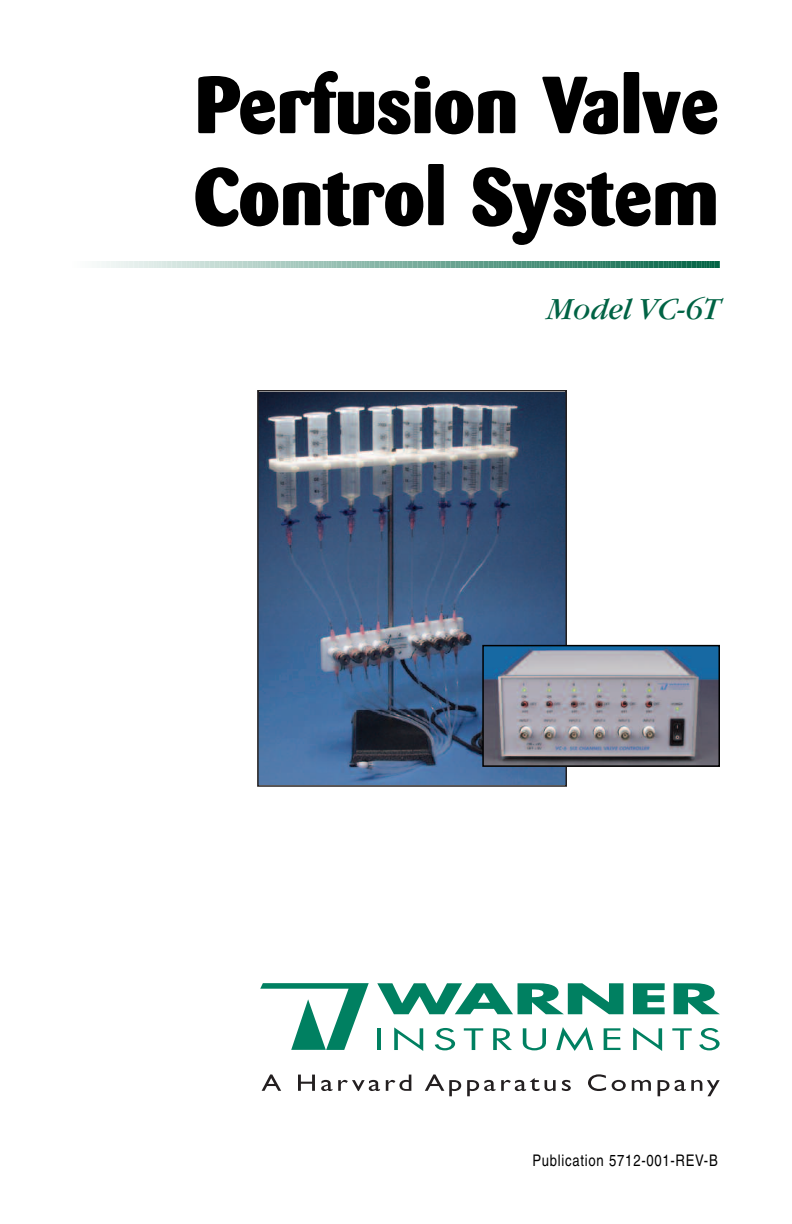
<style>
.page{position:relative;width:792px;height:1224px;background:#fff}
.page>*{position:absolute;margin:0;border:0;box-sizing:border-box;transform-origin:0 0}
.t1{font:800 80px/92px "Barmeno";color:#000}
.t2{font:italic 32px "Garamond";color:#006344}
.t3{font:condensed 16px "Helvetica";letter-spacing:.045em;color:#000}
</style>
<div class="page">
<svg style="left:260px;top:983px;width:109px;height:67px"></svg>
<svg style="left:377px;top:983px;width:246px;height:31px"></svg>
<svg style="left:633px;top:983px;width:32px;height:31px"></svg>
<svg style="left:674px;top:983px;width:46px;height:31px"></svg>
<hr style="left:378px;top:1028px;width:3px;height:22px;background:#008061">
<svg style="left:394px;top:1027px;width:29px;height:24px"></svg>
<svg style="left:435px;top:1028px;width:20px;height:22px"></svg>
<svg style="left:464px;top:1028px;width:19px;height:22px"></svg>
<svg style="left:493px;top:1028px;width:19px;height:22px"></svg>
<svg style="left:523px;top:1028px;width:23px;height:22px"></svg>
<svg style="left:556px;top:1027px;width:37px;height:24px"></svg>
<svg style="left:604px;top:1028px;width:16px;height:22px"></svg>
<svg style="left:633px;top:1027px;width:29px;height:24px"></svg>
<svg style="left:672px;top:1028px;width:20px;height:22px"></svg>
<svg style="left:699px;top:1028px;width:21px;height:22px"></svg>
<svg style="left:262px;top:1074px;width:19px;height:17px"></svg>
<svg style="left:298px;top:1075px;width:17px;height:16px"></svg>
<svg style="left:321px;top:1080px;width:11px;height:11px"></svg>
<svg style="left:338px;top:1080px;width:42px;height:11px"></svg>
<svg style="left:386px;top:1075px;width:25px;height:16px"></svg>
<svg style="left:425px;top:1074px;width:36px;height:22px"></svg>
<svg style="left:467px;top:1080px;width:28px;height:16px"></svg>
<svg style="left:501px;top:1078px;width:55px;height:13px"></svg>
<svg style="left:562px;top:1080px;width:9px;height:11px"></svg>
<svg style="left:588px;top:1074px;width:18px;height:17px"></svg>
<svg style="left:612px;top:1080px;width:14px;height:11px"></svg>
<svg style="left:632px;top:1080px;width:19px;height:11px"></svg>
<svg style="left:658px;top:1080px;width:11px;height:16px"></svg>
<svg style="left:675px;top:1080px;width:45px;height:16px"></svg>
<svg style="left:97px;top:262px;width:623px;height:6px;background:#7fb0a1"></svg>
<img style="left:260px;top:393px;width:304px;height:391px">
<div style="left:257px;top:390px;width:310px;height:397px;border:2px solid #231f20"></div>
<img style="left:485px;top:648px;width:232px;height:116px">
<div style="left:482px;top:645px;width:238px;height:122px;border:2px solid #000"></div>
<p class="t1" style="left:193px;top:66px;width:527px">Perfusion Valve<br>Control System</p>
<p class="t2" style="left:547px;top:298px;width:175px">Model VC-6T</p>
<p class="t3" style="left:532px;top:1154px;width:187px">Publication 5712-001-REV-B</p>
</div>
